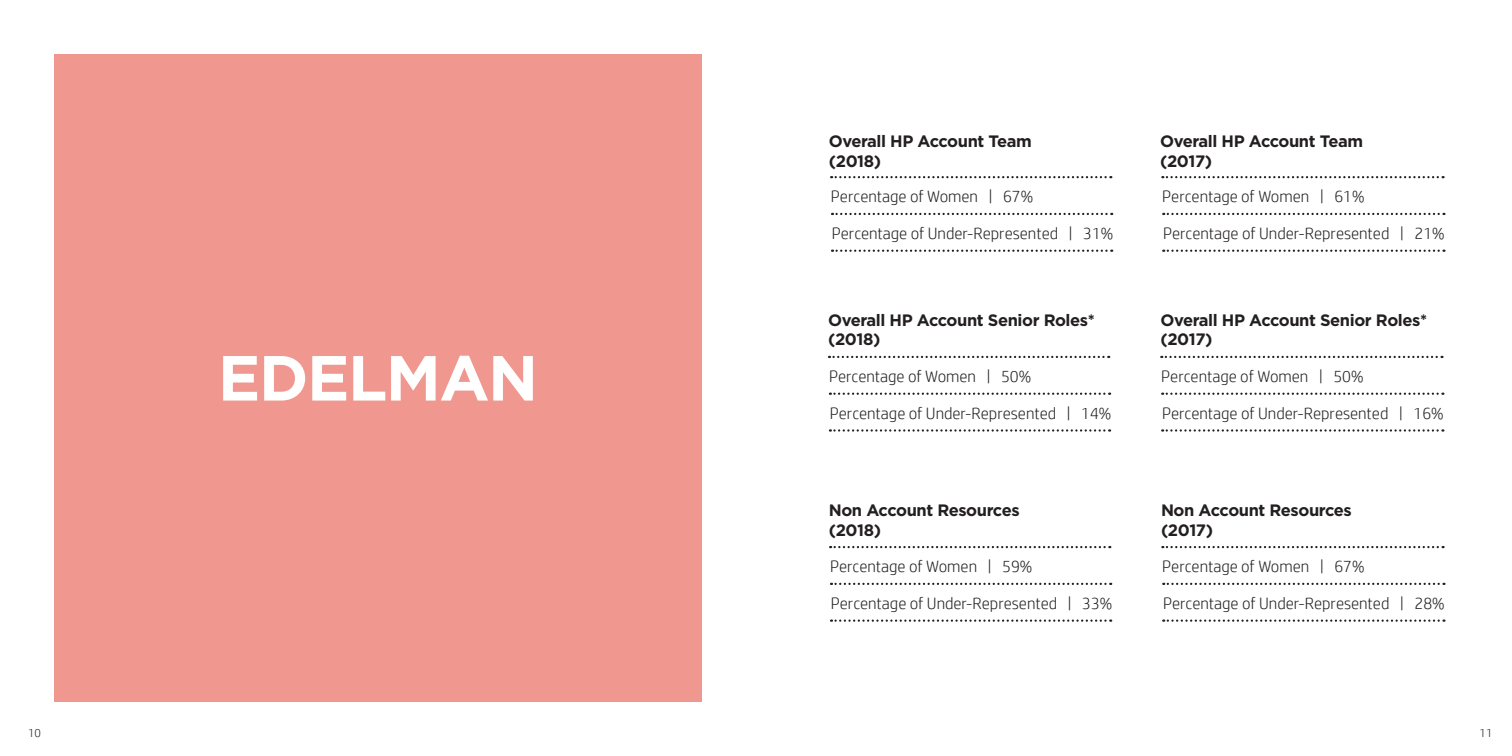
<style>
.page{position:relative;width:1512px;height:756px;background:#fff}
.page>*{position:absolute;margin:0;border:0;box-sizing:border-box;transform-origin:0 0}
.t1{font:700 63.6px "Gotham";letter-spacing:-.025em;color:#fff}
.t2{font:300 16.5px "HP Simplified";color:#231f20}
.t3{font:700 16.5px/19.8px "Gotham";letter-spacing:-.025em;color:#231f20}
.t4{font:300 12px "HP Simplified";color:#231f20}
</style>
<div class="page">
<div style="left:54px;top:54px;width:648px;height:648px;background:#f09890"></div>
<svg style="left:831px;top:176px;width:280px;height:2px"></svg>
<svg style="left:829px;top:356px;width:280px;height:2px"></svg>
<svg style="left:830px;top:546px;width:280px;height:2px"></svg>
<svg style="left:832px;top:213px;width:280px;height:2px"></svg>
<svg style="left:830px;top:393px;width:280px;height:2px"></svg>
<svg style="left:831px;top:583px;width:280px;height:2px"></svg>
<svg style="left:832px;top:250px;width:280px;height:2px"></svg>
<svg style="left:830px;top:429px;width:280px;height:3px"></svg>
<svg style="left:831px;top:620px;width:280px;height:2px"></svg>
<svg style="left:1162px;top:176px;width:282px;height:2px"></svg>
<svg style="left:1161px;top:356px;width:282px;height:2px"></svg>
<svg style="left:1162px;top:546px;width:282px;height:2px"></svg>
<svg style="left:1163px;top:213px;width:281px;height:2px"></svg>
<svg style="left:1162px;top:393px;width:281px;height:2px"></svg>
<svg style="left:1163px;top:583px;width:281px;height:2px"></svg>
<svg style="left:1163px;top:250px;width:281px;height:2px"></svg>
<svg style="left:1162px;top:429px;width:281px;height:3px"></svg>
<svg style="left:1163px;top:620px;width:281px;height:2px"></svg>
<h1 class="t1" style="left:218px;top:336px;width:322px">EDELMAN</h1>
<p class="t3" style="left:829px;top:132px;width:204px">Overall HP Account Team (2018)</p>
<p class="t2" style="left:831px;top:187px;width:204px">Percentage of Women | 67%</p>
<p class="t3" style="left:1160px;top:132px;width:204px">Overall HP Account Team (2017)</p>
<p class="t2" style="left:1162px;top:187px;width:204px">Percentage of Women | 61%</p>
<p class="t2" style="left:832px;top:224px;width:283px">Percentage of Under-Represented | 31%</p>
<p class="t2" style="left:1163px;top:224px;width:283px">Percentage of Under-Represented | 21%</p>
<p class="t3" style="left:828px;top:310px;width:268px">Overall HP Account Senior Roles* (2018)</p>
<p class="t3" style="left:1160px;top:310px;width:268px">Overall HP Account Senior Roles* (2017)</p>
<p class="t2" style="left:829px;top:367px;width:204px">Percentage of Women | 50%</p>
<p class="t2" style="left:1161px;top:367px;width:204px">Percentage of Women | 50%</p>
<p class="t2" style="left:830px;top:404px;width:283px">Percentage of Under-Represented | 14%</p>
<p class="t2" style="left:1162px;top:404px;width:283px">Percentage of Under-Represented | 16%</p>
<p class="t3" style="left:829px;top:500px;width:192px">Non Account Resources (2018)</p>
<p class="t3" style="left:1161px;top:500px;width:192px">Non Account Resources (2017)</p>
<p class="t2" style="left:830px;top:557px;width:204px">Percentage of Women | 59%</p>
<p class="t2" style="left:1162px;top:557px;width:204px">Percentage of Women | 67%</p>
<p class="t2" style="left:831px;top:594px;width:283px">Percentage of Under-Represented | 33%</p>
<p class="t2" style="left:1163px;top:594px;width:283px">Percentage of Under-Represented | 28%</p>
<p class="t4" style="left:28px;top:726px;width:14px">10</p>
<p class="t4" style="left:1480px;top:726px;width:14px">11</p>
</div>
